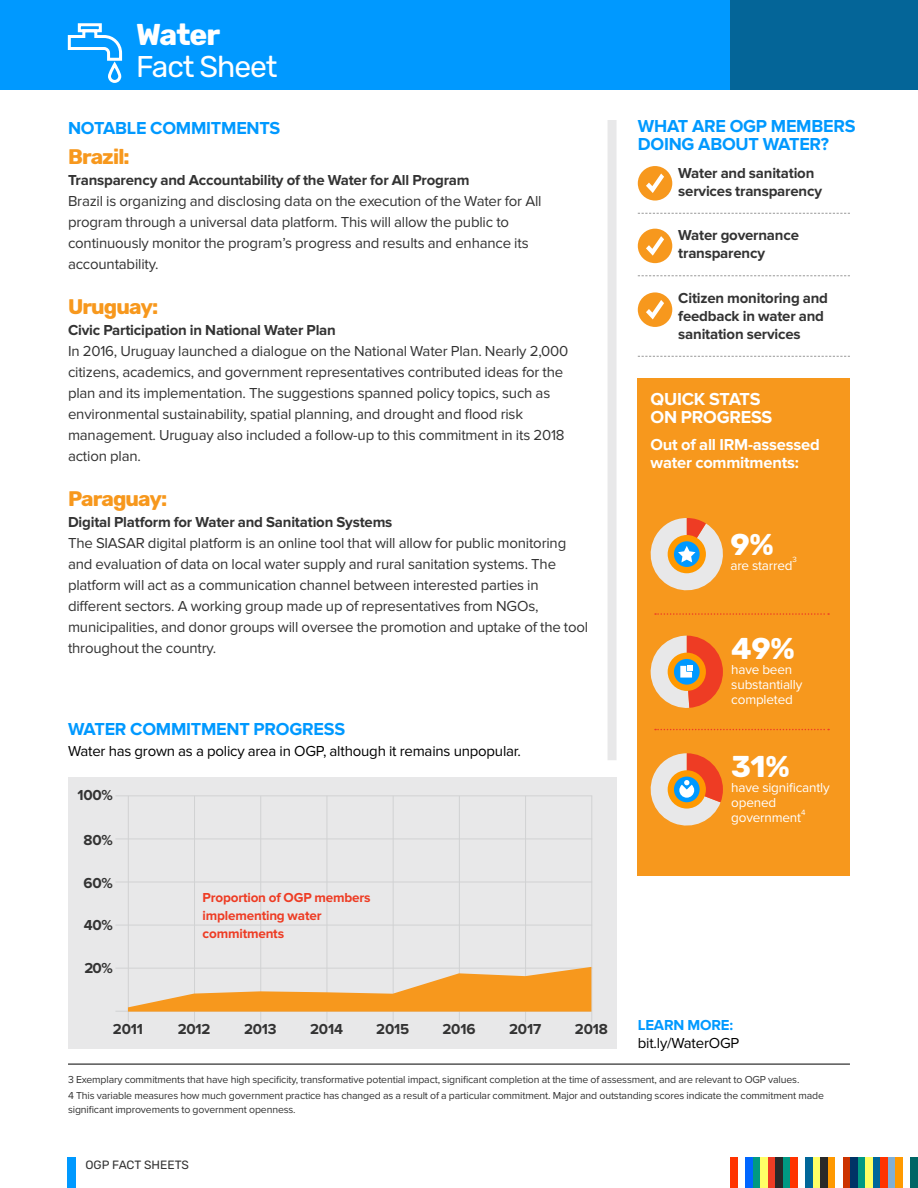
<style>
.page{position:relative;width:918px;height:1188px;background:#fff}
.page>*{position:absolute;margin:0;border:0;box-sizing:border-box;transform-origin:0 0}
.t1{font:700 30px "Rubik";letter-spacing:-.03em;color:#fff}
.t2{font:30px "Rubik";letter-spacing:-.03em;color:#fff}
.t3{font:700 21px "Rubik";letter-spacing:-.04em;color:#f7981d}
.t4{font:700 18px/18px "Proxima Nova";letter-spacing:-.015em;color:#09f}
.t5{font:700 18px/18px "Proxima Nova";letter-spacing:-.015em;color:#fff}
.t6{font:700 16.5px/18px "Proxima Nova";letter-spacing:-.015em;color:#fff}
.t7{font:15px/21px "Proxima Nova";letter-spacing:-.015em;color:#333}
.t8{font:700 15px/18px "Proxima Nova";letter-spacing:-.015em;color:#333}
.t9{font:15px "Proxima Nova";letter-spacing:-.015em;color:#000}
.t10{font:700 15px "Proxima Nova";letter-spacing:-.015em;color:#09f}
.t11{font:13.5px/15px "Proxima Nova";letter-spacing:-.015em;color:#fff}
.t12{font:700 13.5px/18px "Proxima Nova";letter-spacing:-.015em;color:#ee3c24}
.t13{font:12px "Rubik";color:#333}
.t14{font:10.5px/16.5px "Proxima Nova";letter-spacing:-.015em;color:#333}
.t15{font:7.8px "Proxima Nova";color:#fff}
</style>
<div class="page">
<div style="left:730px;top:1157px;width:8px;height:31px;background:#f30"></div>
<div style="left:746px;top:1157px;width:7px;height:31px;background:#06f"></div>
<div style="left:753px;top:1157px;width:7px;height:31px;background:#009983"></div>
<div style="left:760px;top:1157px;width:8px;height:31px;background:#ff6"></div>
<div style="left:768px;top:1157px;width:8px;height:31px;background:#ee3c24"></div>
<div style="left:776px;top:1157px;width:7px;height:31px;background:#292929"></div>
<div style="left:783px;top:1157px;width:7px;height:31px;background:#009983"></div>
<div style="left:790px;top:1157px;width:8px;height:31px;background:#f30"></div>
<div style="left:806px;top:1157px;width:7px;height:31px;background:#069"></div>
<div style="left:813px;top:1157px;width:7px;height:31px;background:#ff6"></div>
<div style="left:820px;top:1157px;width:8px;height:31px;background:#292929"></div>
<div style="left:828px;top:1157px;width:8px;height:31px;background:#f90"></div>
<div style="left:843px;top:1157px;width:7px;height:31px;background:#c30"></div>
<div style="left:850px;top:1157px;width:8px;height:31px;background:#036"></div>
<div style="left:858px;top:1157px;width:8px;height:31px;background:#009983"></div>
<div style="left:866px;top:1157px;width:7px;height:31px;background:#ff6"></div>
<div style="left:873px;top:1157px;width:7px;height:31px;background:#069"></div>
<div style="left:880px;top:1157px;width:8px;height:31px;background:#f30"></div>
<div style="left:888px;top:1157px;width:8px;height:31px;background:#7fafd6"></div>
<div style="left:896px;top:1157px;width:7px;height:31px;background:#f90"></div>
<div style="left:910px;top:1157px;width:8px;height:31px;background:#066"></div>
<div style="left:68px;top:1157px;width:8px;height:31px;background:#09f"></div>
<div style="left:638px;top:378px;width:212px;height:498px;background:#f7981d"></div>
<div style="left:0;top:0;width:730px;height:90px;background:#09f"></div>
<div style="left:730px;top:0;width:188px;height:90px;background:#046598"></div>
<div style="left:608px;top:120px;width:9px;height:640px;background:#e8e8e9"></div>
<hr style="left:68px;top:1064px;width:782px;height:1px;background:#000">
<svg style="left:638px;top:213px;width:212px;height:1px"></svg>
<svg style="left:638px;top:275px;width:212px;height:1px"></svg>
<svg style="left:638px;top:356px;width:212px;height:1px"></svg>
<div style="left:68px;top:777px;width:549px;height:272px;background:#e8e8e9"></div>
<hr style="left:591px;top:796px;width:1px;height:226px;background:#d1d2d3">
<hr style="left:525px;top:796px;width:1px;height:226px;background:#d1d2d3">
<hr style="left:459px;top:796px;width:1px;height:226px;background:#d1d2d3">
<hr style="left:393px;top:796px;width:1px;height:226px;background:#d1d2d3">
<hr style="left:327px;top:796px;width:1px;height:226px;background:#d1d2d3">
<hr style="left:260px;top:796px;width:1px;height:226px;background:#d1d2d3">
<hr style="left:194px;top:796px;width:1px;height:226px;background:#d1d2d3">
<hr style="left:128px;top:796px;width:1px;height:226px;background:#d1d2d3">
<hr style="left:115px;top:795px;width:477px;height:1px;background:#d1d2d3">
<hr style="left:115px;top:839px;width:477px;height:1px;background:#d1d2d3">
<hr style="left:115px;top:882px;width:477px;height:1px;background:#d1d2d3">
<hr style="left:115px;top:925px;width:477px;height:1px;background:#d1d2d3">
<hr style="left:115px;top:968px;width:478px;height:1px;background:#d1d2d3">
<hr style="left:115px;top:1011px;width:477px;height:1px;background:#d1d2d3">
<div style="left:638px;top:166px;width:34px;height:35px;background:#f7981d;border-radius:50%"></div>
<svg style="left:646px;top:174px;width:18px;height:19px"></svg>
<div style="left:638px;top:229px;width:34px;height:34px;background:#f7981d;border-radius:50%"></div>
<svg style="left:646px;top:236px;width:18px;height:20px"></svg>
<div style="left:638px;top:292px;width:34px;height:35px;background:#f7981d;border-radius:50%"></div>
<svg style="left:67px;top:28px;width:56px;height:34px"></svg>
<div style="left:108px;top:63px;width:13px;height:20px;border:3px solid #fff;border-radius:5px"></div>
<div style="left:78px;top:23px;width:24px;height:9px;border:3px solid #fff"></div>
<svg style="left:650px;top:518px;width:73px;height:73px"></svg>
<svg style="left:655px;top:613px;width:174px;height:2px"></svg>
<svg style="left:655px;top:729px;width:174px;height:1px"></svg>
<svg style="left:650px;top:636px;width:73px;height:72px"></svg>
<svg style="left:650px;top:753px;width:73px;height:73px"></svg>
<svg style="left:128px;top:967px;width:463px;height:45px"></svg>
<svg style="left:646px;top:300px;width:18px;height:19px"></svg>
<h1 class="t1" style="left:136px;top:17px;width:86px">Water</h1>
<h1 class="t2" style="left:136px;top:49px;width:143px">Fact Sheet</h1>
<p class="t4" style="left:68px;top:120px;width:214px">NOTABLE COMMITMENTS</p>
<h2 class="t3" style="left:68px;top:145px;width:63px">Brazil:</h2>
<p class="t8" style="left:68px;top:172px;width:403px">Transparency and Accountability of the Water for All Program</p>
<p class="t7" style="left:68px;top:191px;width:475px">Brazil is organizing and disclosing data on the execution of the Water for All program through a universal data platform. This will allow the public to continuously monitor the program’s progress and results and enhance its accountability.</p>
<h2 class="t3" style="left:68px;top:295px;width:92px">Uruguay:</h2>
<p class="t8" style="left:68px;top:322px;width:269px">Civic Participation in National Water Plan</p>
<p class="t7" style="left:68px;top:341px;width:502px">In 2016, Uruguay launched a dialogue on the National Water Plan. Nearly 2,000 citizens, academics, and government representatives contributed ideas for the plan and its implementation. The suggestions spanned policy topics, such as environmental sustainability, spatial planning, and drought and flood risk management. Uruguay also included a follow-up to this commitment in its 2018 action plan.</p>
<h2 class="t3" style="left:68px;top:487px;width:101px">Paraguay:</h2>
<p class="t8" style="left:68px;top:514px;width:326px">Digital Platform for Water and Sanitation Systems</p>
<p class="t7" style="left:68px;top:533px;width:522px">The SIASAR digital platform is an online tool that will allow for public monitoring and evaluation of data on local water supply and rural sanitation systems. The platform will act as a communication channel between interested parties in different sectors. A working group made up of representatives from NGOs, municipalities, and donor groups will oversee the promotion and uptake of the tool throughout the country.</p>
<p class="t4" style="left:68px;top:720px;width:279px">WATER COMMITMENT PROGRESS</p>
<p class="t9" style="left:68px;top:742px;width:454px">Water has grown as a policy area in OGP, although it remains unpopular.</p>
<p class="t8" style="left:77px;top:787px;width:37px">100%</p>
<p class="t8" style="left:84px;top:831px;width:31px">80%</p>
<p class="t8" style="left:84px;top:874px;width:31px">60%</p>
<p class="t8" style="left:84px;top:917px;width:31px">40%</p>
<p class="t8" style="left:84px;top:960px;width:30px">20%</p>
<p class="t8" style="left:113px;top:1020px;width:32px">2011</p>
<p class="t12" style="left:203px;top:888px;width:169px">Proportion of OGP members implementing water commitments</p>
<p class="t8" style="left:178px;top:1020px;width:34px">2012</p>
<p class="t8" style="left:244px;top:1020px;width:34px">2013</p>
<p class="t8" style="left:310px;top:1020px;width:34px">2014</p>
<p class="t8" style="left:376px;top:1020px;width:35px">2015</p>
<p class="t8" style="left:442px;top:1020px;width:34px">2016</p>
<p class="t8" style="left:509px;top:1020px;width:34px">2017</p>
<p class="t8" style="left:575px;top:1020px;width:34px">2018</p>
<p class="t4" style="left:638px;top:117px;width:219px">WHAT ARE OGP MEMBERS<br>DOING ABOUT WATER?</p>
<p class="t8" style="left:678px;top:164px;width:145px">Water and sanitation services transparency</p>
<p class="t8" style="left:678px;top:227px;width:122px">Water governance transparency</p>
<p class="t8" style="left:678px;top:289px;width:151px">Citizen monitoring and feedback in water and sanitation services</p>
<p class="t5" style="left:651px;top:391px;width:123px">QUICK STATS<br>ON PROGRESS</p>
<p class="t6" style="left:651px;top:436px;width:171px">Out of all IRM-assessed water commitments:</p>
<h1 class="t1" style="left:730px;top:527px;width:45px">9%</h1>
<p class="t11" style="left:730px;top:558px;width:64px">are starred</p>
<p class="t15" style="left:792px;top:555px;width:6px">3</p>
<h1 class="t1" style="left:731px;top:631px;width:65px">49%</h1>
<p class="t11" style="left:731px;top:662px;width:72px">have been substantially completed</p>
<h1 class="t1" style="left:731px;top:749px;width:60px">31%</h1>
<p class="t11" style="left:731px;top:780px;width:100px">have significantly opened government</p>
<p class="t15" style="left:801px;top:808px;width:6px">4</p>
<p class="t10" style="left:638px;top:1017px;width:97px">LEARN MORE:</p>
<p class="t9" style="left:638px;top:1035px;width:103px">bit.ly/WaterOGP</p>
<p class="t14" style="left:68px;top:1071px;width:758px">3 Exemplary commitments that have high specificity, transformative potential impact, significant completion at the time of assessment, and are relevant to OGP values.<br>4 This variable measures how much government practice has changed as a result of a particular commitment. Major and outstanding scores indicate the commitment made</p>
<p class="t14" style="left:68px;top:1101px;width:229px">significant improvements to government openness.</p>
<p class="t13" style="left:86px;top:1158px;width:105px">OGP FACT SHEETS</p>
</div>
